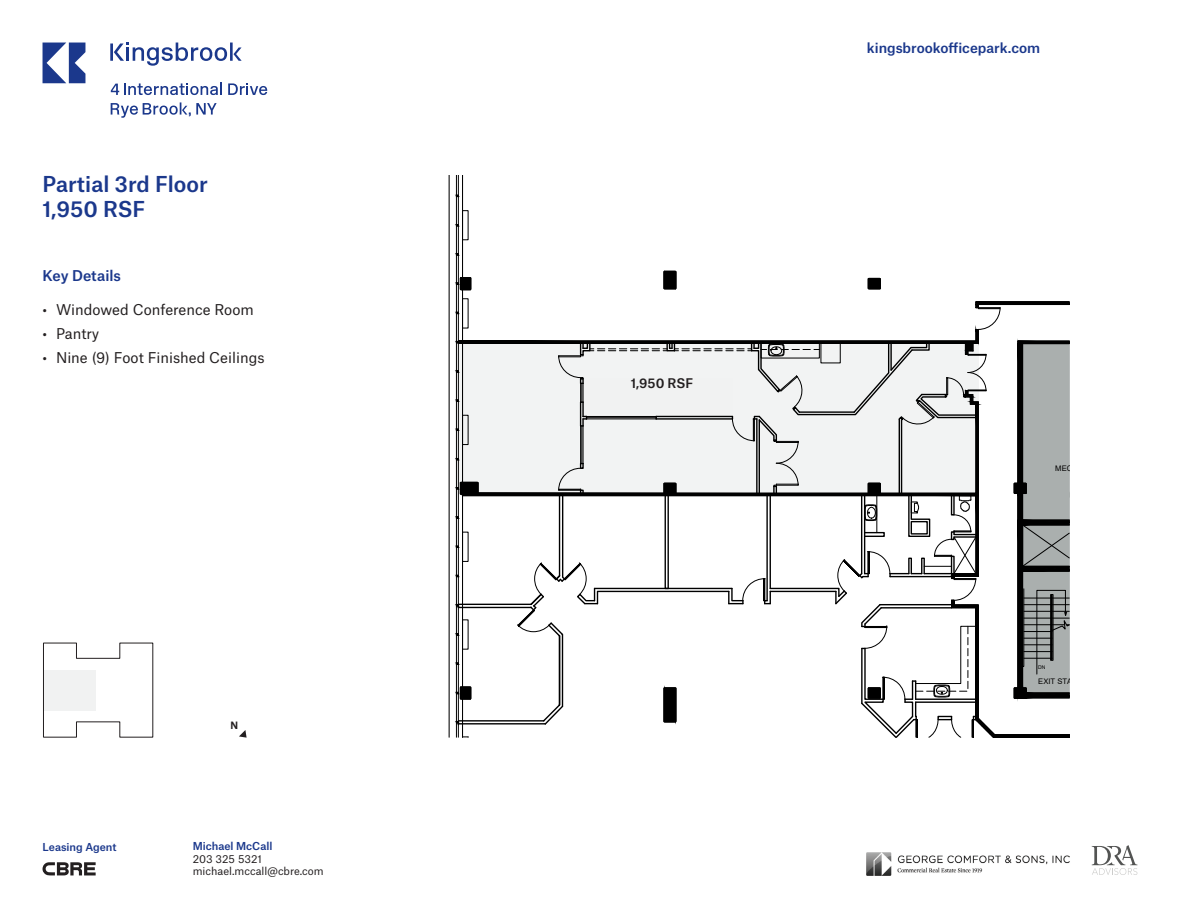
<style>
.page{position:relative;width:1188px;height:918px;background:#fff}
.page>*{position:absolute;margin:0;border:0;box-sizing:border-box;transform-origin:0 0}
.Headline{font:500 21px "Atlas Grotesk";color:#1b388c}
.t1{font:14.25px "Atlas Grotesk";color:#231f20}
.Subhead{font:500 14.25px "Atlas Grotesk";color:#1b388c}
.t2{font:500 13.5px "Atlas Grotesk";color:#1b388c}
.t3{font:500 12.75px "Atlas Grotesk";color:#231f20}
.Contact_Info{font:10.5px "Atlas Grotesk";color:#231f20}
.Contact_Name{font:500 10.5px "Atlas Grotesk";color:#1b388c}
.t4{font:700 9.75px "Atlas Grotesk";color:#231f20}
.t5{font:7.65px "Arial";color:#000}
.t6{font:5.1px "Arial";color:#000}
</style>
<div class="page">
<svg style="left:1092px;top:845px;width:45px;height:30px"></svg>
<img style="left:867px;top:853px;width:203px;height:22px">
<svg style="left:43px;top:862px;width:53px;height:13px"></svg>
<svg style="left:43px;top:43px;width:42px;height:40px"></svg>
<svg style="left:110px;top:43px;width:132px;height:23px"></svg>
<svg style="left:111px;top:102px;width:106px;height:16px"></svg>
<svg style="left:111px;top:83px;width:111px;height:12px"></svg>
<svg style="left:228px;top:83px;width:39px;height:12px"></svg>
<svg style="left:239px;top:730px;width:8px;height:8px"></svg>
<svg style="left:448px;top:175px;width:622px;height:563px"></svg>
<div style="left:591px;top:378px;width:142px;height:36px;background:#f1f2f2"></div>
<svg style="left:43px;top:642px;width:110px;height:96px"></svg>
<p class="Headline" style="left:43px;top:167px;width:167px">Partial 3rd Floor</p>
<p class="Headline" style="left:43px;top:192px;width:104px">1,950 RSF</p>
<p class="Subhead" style="left:43px;top:264px;width:80px">Key Details</p>
<p class="t1" style="left:43px;top:298px;width:213px">• Windowed Conference Room</p>
<p class="t1" style="left:43px;top:322px;width:58px">• Pantry</p>
<p class="t1" style="left:43px;top:346px;width:224px">• Nine (9) Foot Finished Ceilings</p>
<p class="Contact_Name" style="left:43px;top:839px;width:76px">Leasing Agent</p>
<p class="t4" style="left:231px;top:717px;width:9px">N</p>
<p class="Contact_Name" style="left:193px;top:838px;width:81px">Michael McCall</p>
<p class="Contact_Info" style="left:193px;top:850px;width:71px">203 325 5321</p>
<p class="Contact_Info" style="left:193px;top:863px;width:133px">michael.mccall@cbre.com</p>
<p class="t3" style="left:631px;top:373px;width:64px">1,950 RSF</p>
<p class="t2" style="left:867px;top:37px;width:175px">kingsbrookofficepark.com</p>
<p class="t6" style="left:1038px;top:664px;width:9px">DN</p>
<p class="t5" style="left:1038px;top:676px;width:43px">EXIT STAIR</p>
</div>
